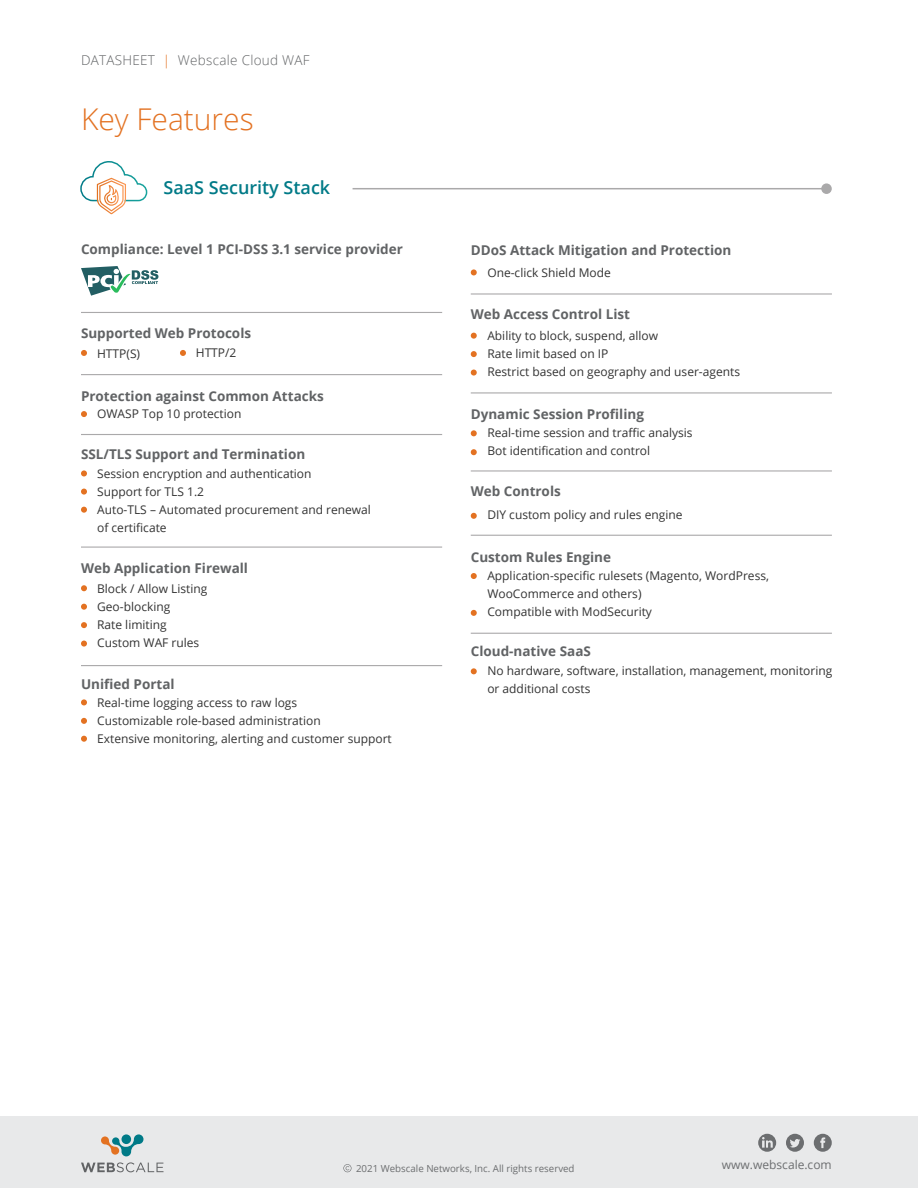
<style>
.page{position:relative;width:918px;height:1188px;background:#fff}
.page>*{position:absolute;margin:0;border:0;box-sizing:border-box;transform-origin:0 0}
.t1{font:300 30px "Open Sans";color:#e37222}
.t2{font:600 18px "Open Sans";color:#007a87}
.t3{font:700 13.5px "Open Sans";color:#616365}
.t4{font:300 13.5px "Open Sans";letter-spacing:.02em;color:#616365}
.t5{font:12px/18px "Open Sans";color:#333}
.t6{font:12px "Open Sans";color:#6c6e70}
.t7{font:9.75px "Open Sans";color:#6c6e70}
.s1{color:#e37222}
</style>
<div class="page">
<hr style="left:353px;top:188px;width:473px;height:1px;background:#aaa9aa">
<div style="left:821px;top:183px;width:11px;height:11px;background:#aaa9aa;border-radius:50%"></div>
<svg style="left:81px;top:266px;width:77px;height:30px"></svg>
<svg style="left:471px;top:269px;width:6px;height:6px"></svg>
<svg style="left:81px;top:350px;width:6px;height:6px"></svg>
<svg style="left:81px;top:411px;width:6px;height:6px"></svg>
<svg style="left:81px;top:470px;width:6px;height:6px"></svg>
<svg style="left:81px;top:489px;width:6px;height:6px"></svg>
<svg style="left:81px;top:507px;width:6px;height:6px"></svg>
<svg style="left:81px;top:585px;width:6px;height:6px"></svg>
<svg style="left:81px;top:604px;width:6px;height:6px"></svg>
<svg style="left:81px;top:622px;width:6px;height:6px"></svg>
<svg style="left:81px;top:641px;width:6px;height:6px"></svg>
<svg style="left:180px;top:350px;width:6px;height:6px"></svg>
<svg style="left:471px;top:513px;width:6px;height:6px"></svg>
<svg style="left:471px;top:333px;width:6px;height:6px"></svg>
<svg style="left:471px;top:351px;width:6px;height:6px"></svg>
<svg style="left:471px;top:370px;width:6px;height:6px"></svg>
<svg style="left:471px;top:430px;width:6px;height:6px"></svg>
<svg style="left:471px;top:449px;width:6px;height:6px"></svg>
<svg style="left:471px;top:573px;width:6px;height:6px"></svg>
<svg style="left:471px;top:610px;width:6px;height:6px"></svg>
<hr style="left:81px;top:312px;width:361px;height:1px;background:#aaa9aa">
<hr style="left:81px;top:374px;width:361px;height:1px;background:#aaa9aa">
<hr style="left:81px;top:434px;width:361px;height:1px;background:#aaa9aa">
<hr style="left:81px;top:547px;width:361px;height:1px;background:#aaa9aa">
<hr style="left:81px;top:665px;width:361px;height:1px;background:#aaa9aa">
<hr style="left:471px;top:293px;width:361px;height:2px;background:#aaa9aa">
<hr style="left:471px;top:392px;width:361px;height:2px;background:#aaa9aa">
<hr style="left:471px;top:470px;width:361px;height:2px;background:#aaa9aa">
<hr style="left:471px;top:535px;width:361px;height:1px;background:#aaa9aa">
<hr style="left:471px;top:633px;width:361px;height:1px;background:#aaa9aa">
<svg style="left:80px;top:161px;width:68px;height:54px"></svg>
<svg style="left:471px;top:668px;width:6px;height:6px"></svg>
<svg style="left:81px;top:699px;width:6px;height:6px"></svg>
<svg style="left:81px;top:718px;width:6px;height:6px"></svg>
<svg style="left:81px;top:736px;width:6px;height:6px"></svg>
<div style="left:0;top:1116px;width:918px;height:72px;background:#e8e9ea"></div>
<svg style="left:101px;top:1134px;width:42px;height:22px"></svg>
<svg style="left:81px;top:1162px;width:83px;height:10px"></svg>
<svg style="left:814px;top:1134px;width:18px;height:18px"></svg>
<svg style="left:758px;top:1134px;width:18px;height:18px"></svg>
<svg style="left:786px;top:1134px;width:18px;height:18px"></svg>
<svg style="left:343px;top:1164px;width:9px;height:8px"></svg>
<p class="t4" style="left:81px;top:51px;width:230px">DATASHEET <span class="s1">|</span> Webscale Cloud WAF</p>
<h1 class="t1" style="left:81px;top:98px;width:174px">Key Features</h1>
<h2 class="t2" style="left:163px;top:175px;width:168px">SaaS Security Stack</h2>
<p class="t3" style="left:81px;top:240px;width:323px">Compliance: Level 1 PCI-DSS 3.1 service provider</p>
<p class="t3" style="left:471px;top:240px;width:262px">DDoS Attack Mitigation and Protection</p>
<p class="t5" style="left:487px;top:264px;width:125px">One-click Shield Mode</p>
<p class="t3" style="left:471px;top:305px;width:161px">Web Access Control List</p>
<p class="t3" style="left:81px;top:323px;width:172px">Supported Web Protocols</p>
<p class="t5" style="left:97px;top:344px;width:45px">HTTP(S)</p>
<p class="t5" style="left:196px;top:344px;width:42px">HTTP/2</p>
<p class="t3" style="left:81px;top:386px;width:244px">Protection against Common Attacks</p>
<p class="t5" style="left:97px;top:404px;width:146px">OWASP Top 10 protection</p>
<p class="t3" style="left:81px;top:445px;width:226px">SSL/TLS Support and Termination</p>
<p class="t5" style="left:97px;top:464px;width:275px">Session encryption and authentication<br>Support for TLS 1.2<br>Auto-TLS – Automated procurement and renewal of certificate</p>
<p class="t3" style="left:81px;top:559px;width:169px">Web Application Firewall</p>
<p class="t5" style="left:97px;top:579px;width:112px">Block / Allow Listing<br>Geo-blocking<br>Rate limiting<br>Custom WAF rules</p>
<p class="t3" style="left:81px;top:674px;width:95px">Unified Portal</p>
<p class="t5" style="left:97px;top:693px;width:296px">Real-time logging access to raw logs<br>Customizable role-based administration<br>Extensive monitoring, alerting and customer support</p>
<p class="t5" style="left:487px;top:326px;width:254px">Ability to block, suspend, allow<br>Rate limit based on IP<br>Restrict based on geography and user-agents</p>
<p class="t3" style="left:471px;top:405px;width:175px">Dynamic Session Profiling</p>
<p class="t5" style="left:487px;top:424px;width:207px">Real-time session and traffic analysis<br>Bot identification and control</p>
<p class="t3" style="left:471px;top:482px;width:92px">Web Controls</p>
<p class="t5" style="left:487px;top:506px;width:197px">DIY custom policy and rules engine</p>
<p class="t3" style="left:471px;top:547px;width:142px">Custom Rules Engine</p>
<p class="t5" style="left:487px;top:566px;width:283px">Application-specific rulesets (Magento, WordPress,<br>WooCommerce and others)<br>Compatible with ModSecurity</p>
<p class="t3" style="left:471px;top:642px;width:122px">Cloud-native SaaS</p>
<p class="t5" style="left:487px;top:661px;width:347px">No hardware, software, installation, management, monitoring or additional costs</p>
<p class="t7" style="left:356px;top:1161px;width:220px">2021 Webscale Networks, Inc. All rights reserved</p>
<p class="t6" style="left:722px;top:1157px;width:111px">www.webscale.com</p>
</div>
